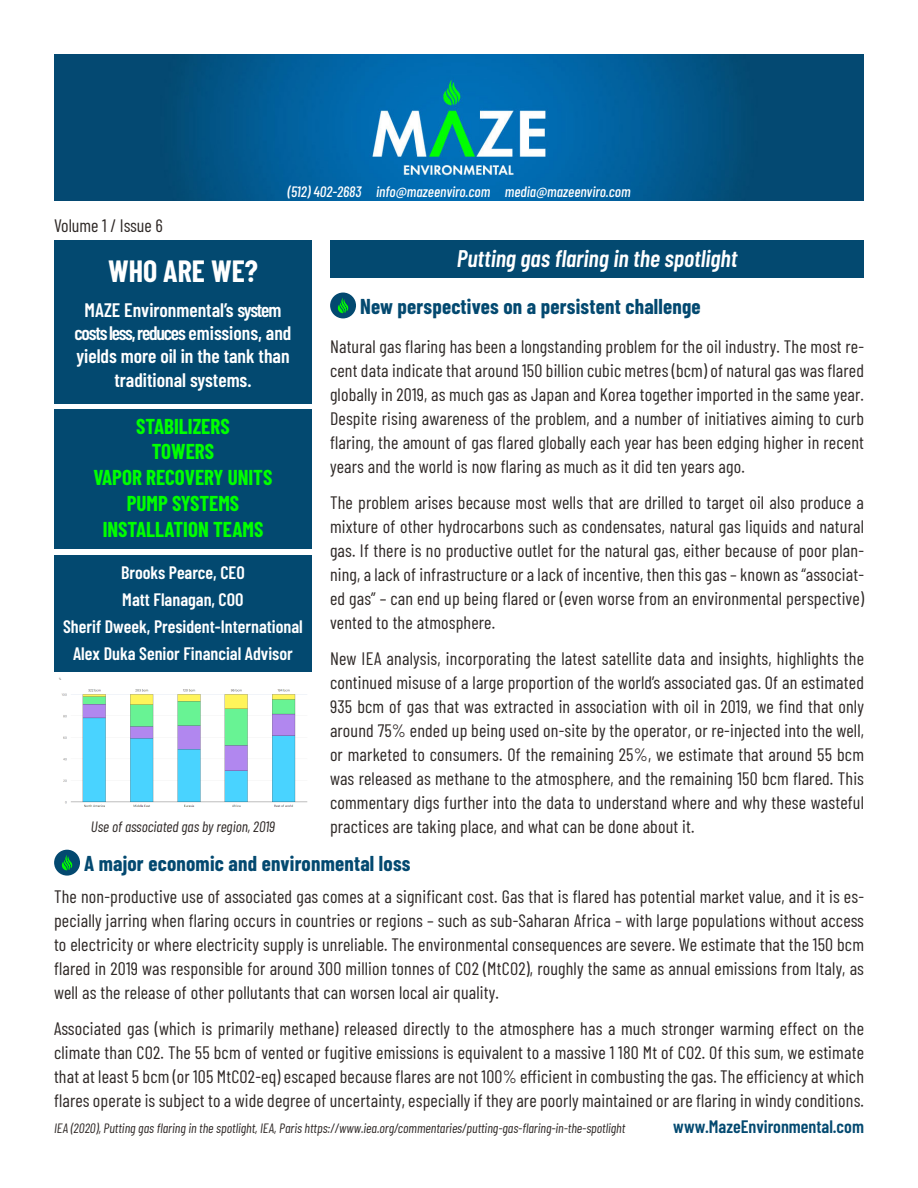
<style>
.page{position:relative;width:918px;height:1188px;background:#fff}
.page>*{position:absolute;margin:0;border:0;box-sizing:border-box;transform-origin:0 0}
.t1{font:700 30px "Barlow Condensed";color:#fff}
.t2{font:italic 600 24px "Barlow Condensed";color:#fff}
.t3{font:700 21px "Barlow Condensed";letter-spacing:.01em;color:#034970}
.t4{font:700 21px "Barlow Condensed";color:#0f0}
.t5{font:600 19.5px/23.4px "Barlow Condensed";color:#fff;text-align:center}
.Paragraph_Style_1{font:18px/24px "Barlow Condensed";letter-spacing:.01em;color:#2e2826;text-align:justify}
.t6{font:600 18px "Barlow Condensed";color:#fff}
.t7{font:600 18px "Barlow Condensed";color:#034970}
.t8{font:italic 500 15px "Barlow Condensed";color:#fff}
.t9{font:italic 15px "Barlow Condensed";color:#2e2826}
.t10{font:italic 13.5px "Barlow Condensed";color:#2e2826}
</style>
<div class="page">
<div style="left:54px;top:409px;width:258px;height:140px;background:#034970"></div>
<div style="left:330px;top:240px;width:534px;height:38px;background:#034970"></div>
<div style="left:54px;top:240px;width:258px;height:163px;background:#034970"></div>
<img style="left:54px;top:54px;width:810px;height:147px">
<div style="left:330px;top:293px;width:26px;height:25px;background:#034970;border-radius:50%"></div>
<svg style="left:338px;top:298px;width:11px;height:15px"></svg>
<img style="left:58px;top:677px;width:250px;height:130px">
<div style="left:54px;top:555px;width:258px;height:116px;background:#034970"></div>
<div style="left:54px;top:850px;width:26px;height:26px;background:#034970;border-radius:50%"></div>
<svg style="left:62px;top:855px;width:11px;height:15px"></svg>
<p class="Paragraph_Style_1" style="left:54px;top:212px;width:110px">Volume 1 / Issue 6</p>
<p class="t8" style="left:287px;top:181px;width:345px">(512) 402-2683 info@mazeenviro.com media@mazeenviro.com</p>
<p class="t2" style="left:457px;top:241px;width:282px">Putting gas flaring in the spotlight</p>
<p class="t1" style="left:108px;top:250px;width:151px">WHO ARE WE?</p>
<p class="t5" style="left:74px;top:297px;width:219px">MAZE Environmental’s system costs less, reduces emissions, and yields more oil in the tank than traditional systems.</p>
<p class="t3" style="left:360px;top:291px;width:342px">New perspectives on a persistent challenge</p>
<p class="Paragraph_Style_1" style="left:330px;top:333px;width:536px">Natural gas flaring has been a longstanding problem for the oil industry. The most re&shy;cent data indicate that around 150 billion cubic metres (bcm) of natural gas was flared globally in 2019, as much gas as Japan and Korea together imported in the same year.<br>Despite rising awareness of the problem, and a number of initiatives aiming to curb flaring, the amount of gas flared globally each year has been edging higher in recent years and the world is now flaring as much as it did ten years ago.</p>
<p class="Paragraph_Style_1" style="left:330px;top:489px;width:536px">The problem arises because most wells that are drilled to target oil also produce a mixture of other hydrocarbons such as condensates, natural gas liquids and natural gas. If there is no productive outlet for the natural gas, either because of poor plan&shy;ning, a lack of infrastructure or a lack of incentive, then this gas – known as “associat&shy;ed gas” – can end up being flared or (even worse from an environmental perspective) vented to the atmosphere.</p>
<p class="Paragraph_Style_1" style="left:330px;top:645px;width:536px">New IEA analysis, incorporating the latest satellite data and insights, highlights the continued misuse of a large proportion of the world’s associated gas. Of an estimated 935 bcm of gas that was extracted in association with oil in 2019, we find that only around 75% ended up being used on-site by the operator, or re-injected into the well, or marketed to consumers. Of the remaining 25%, we estimate that around 55 bcm was released as methane to the atmosphere, and the remaining 150 bcm flared. This commentary digs further into the data to understand where and why these wasteful practices are taking place, and what can be done about it.</p>
<p class="t4" style="left:136px;top:411px;width:95px">STABILIZERS</p>
<p class="t4" style="left:152px;top:437px;width:64px">TOWERS</p>
<p class="t4" style="left:94px;top:463px;width:180px">VAPOR RECOVERY UNITS</p>
<p class="t4" style="left:127px;top:489px;width:114px">PUMP SYSTEMS</p>
<p class="t4" style="left:103px;top:515px;width:162px">INSTALLATION TEAMS</p>
<p class="t6" style="left:121px;top:560px;width:125px">Brooks Pearce, CEO</p>
<p class="t6" style="left:122px;top:587px;width:123px">Matt Flanagan, COO</p>
<p class="t6" style="left:63px;top:614px;width:241px">Sherif Dweek, President-International</p>
<p class="t6" style="left:73px;top:641px;width:221px">Alex Duka Senior Financial Advisor</p>
<p class="t9" style="left:91px;top:816px;width:186px">Use of associated gas by region, 2019</p>
<p class="t3" style="left:84px;top:848px;width:328px">A major economic and environmental loss</p>
<p class="Paragraph_Style_1" style="left:54px;top:883px;width:812px">The non-productive use of associated gas comes at a significant cost. Gas that is flared has potential market value, and it is es&shy;pecially jarring when flaring occurs in countries or regions – such as sub-Saharan Africa – with large populations without access to electricity or where electricity supply is unreliable. The environmental consequences are severe. We estimate that the 150 bcm flared in 2019 was responsible for around 300 million tonnes of CO2 (MtCO2), roughly the same as annual emissions from Italy, as well as the release of other pollutants that can worsen local air quality.</p>
<p class="Paragraph_Style_1" style="left:54px;top:1015px;width:812px">Associated gas (which is primarily methane) released directly to the atmosphere has a much stronger warming effect on the climate than CO2. The 55 bcm of vented or fugitive emissions is equivalent to a massive 1 180 Mt of CO2. Of this sum, we estimate that at least 5 bcm (or 105 MtCO2-eq) escaped because flares are not 100% efficient in combusting the gas. The efficiency at which flares operate is subject to a wide degree of uncertainty, especially if they are poorly maintained or are flaring in windy conditions.</p>
<p class="t10" style="left:54px;top:1118px;width:573px">IEA (2020), Putting gas flaring in the spotlight, IEA, Paris https://www.iea.org/commentaries/putting-gas-flaring-in-the-spotlight</p>
<p class="t7" style="left:673px;top:1113px;width:192px">www.MazeEnvironmental.com</p>
</div>
